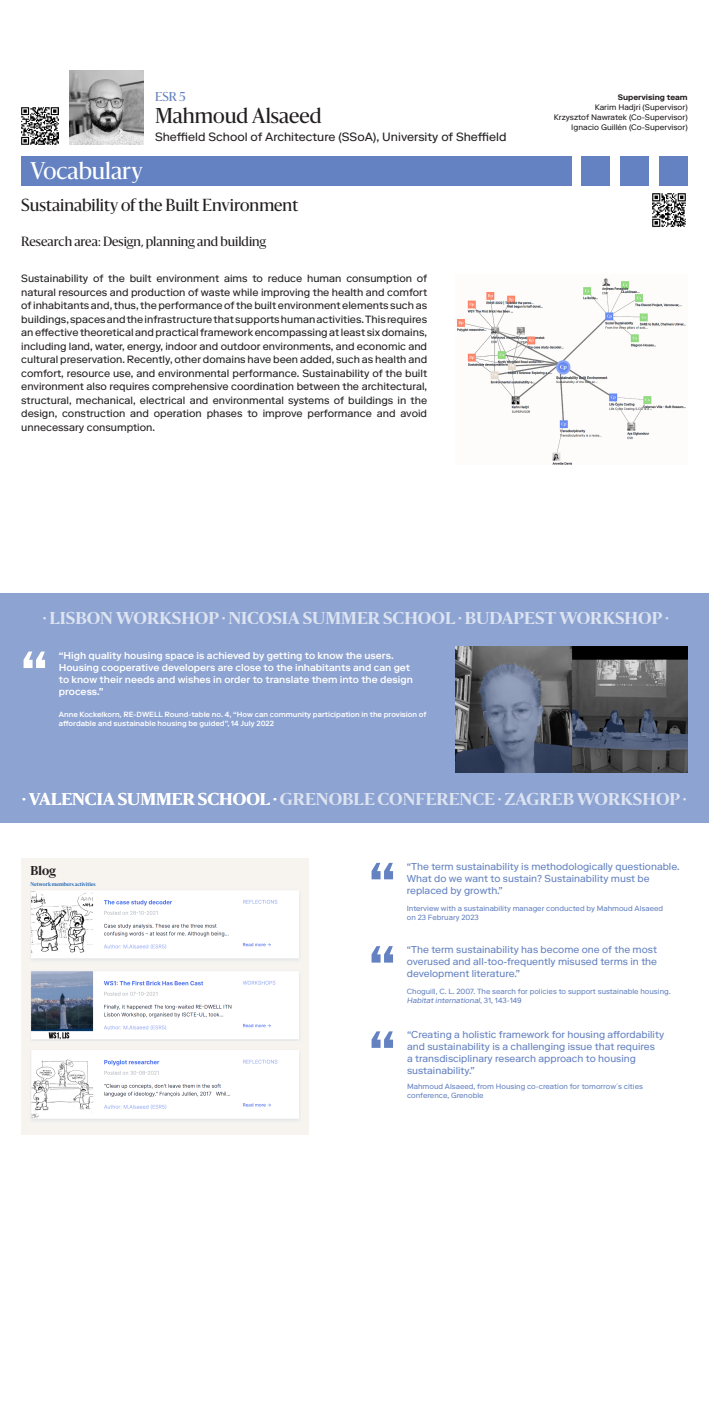
<style>
.page{position:relative;width:709px;height:1418px;background:#fff}
.page>*{position:absolute;margin:0;border:0;box-sizing:border-box;transform-origin:0 0}
.Cometres_blaves{font:700 50px "Riforma LL";color:#6482c1}
.Cometes_blanques{font:700 50px "Riforma LL";color:#fff}
.t1{font:22.5px "Sanomat";color:#fff}
.t2{font:20px "Sanomat";color:#231f20}
.t3{font:16.25px "Sanomat";color:#231f20}
.t4{font:700 16px "Sanomat";color:#fff;scale:1.08 1}
.t5{font:12.5px "Sanomat";color:#231f20}
.departament_ESR{font:12px "Riforma LL";color:#231f20}
.t6{font:12px "Sanomat";color:#6482c1}
.t7{font:700 12px "Sanomat";color:#231f20}
.Text_esrs{font:10.5px/13.5px "Riforma LL";color:#231f20;text-align:justify}
.Destacat_inferior{font:10px/12px "Riforma LL";color:#6482c1}
.Destacar_blanc{font:500 10px/12px "Riforma LL";color:#fff}
.t8{font:8px "Riforma LL";color:#231f20}
.t9{font:700 8px "Riforma LL";color:#231f20}
.autor_destacat_blau{font:7.5px/9px "Riforma LL";color:#6482c1}
.Autor_destacat_blanc{font:500 7.5px/9px "Riforma LL";color:#fff}
.t10{font:700 5px "Sanomat";color:#2a6cb5}
.s1{font-style:italic}
</style>
<div class="page">
<div style="left:0;top:593px;width:709px;height:229px;background:#8da3d1"></div>
<div style="left:21px;top:156px;width:550px;height:29px;background:#6482c1"></div>
<div style="left:620px;top:156px;width:29px;height:29px;background:#6482c1"></div>
<div style="left:581px;top:156px;width:29px;height:29px;background:#6482c1"></div>
<div style="left:659px;top:156px;width:28px;height:29px;background:#6482c1"></div>
<img style="left:70px;top:71px;width:74px;height:74px">
<img style="left:21px;top:107px;width:38px;height:38px">
<img style="left:457px;top:278px;width:229px;height:186px">
<div style="left:21px;top:858px;width:287px;height:276px;background:#f7f4f0"></div>
<img style="left:31px;top:891px;width:269px;height:149px">
<img style="left:31px;top:1050px;width:269px;height:71px">
<img style="left:652px;top:193px;width:34px;height:34px">
<img style="left:455px;top:646px;width:233px;height:126px">
<p class="t6" style="left:155px;top:88px;width:32px">ESR 5</p>
<p class="t2" style="left:155px;top:101px;width:168px">Mahmoud Alsaeed</p>
<p class="t1" style="left:30px;top:154px;width:114px">Vocabulary</p>
<p class="departament_ESR" style="left:155px;top:129px;width:353px">Sheffield School of Architecture (SSoA), University of Sheffield</p>
<p class="t3" style="left:21px;top:193px;width:278px">Sustainability of the Built Environment</p>
<p class="t5" style="left:21px;top:232px;width:246px">Research area: Design, planning and building</p>
<p class="Text_esrs" style="left:21px;top:272px;width:407px">Sustainability of the built environment aims to reduce human consumption of natural resources and production of waste while improving the health and comfort of inhabitants and, thus, the performance of the built environment elements such as buildings, spaces and the infrastructure that supports human activities. This requires an effective theoretical and practical framework encompassing at least six domains, including land, water, energy, indoor and outdoor environments, and economic and cultural preservation. Recently, other domains have been added, such as health and comfort, resource use, and environmental performance. Sustainability of the built environment also requires comprehensive coordination between the architectural, structural, mechanical, electrical and environmental systems of buildings in the design, construction and operation phases to improve performance and avoid unnecessary consumption.</p>
<p class="t9" style="left:617px;top:92px;width:71px">Supervising team</p>
<p class="t8" style="left:594px;top:102px;width:94px">Karim Hadjri (Supervisor)</p>
<p class="t8" style="left:554px;top:112px;width:135px">Krzysztof Nawratek (Co-Supervisor)</p>
<p class="t8" style="left:571px;top:122px;width:118px">Ignacio Guillén (Co-Supervisor)</p>
<h3 class="t4" style="left:43px;top:605px;width:581px">· LISBON WORKSHOP · NICOSIA SUMMER SCHOOL · BUDAPEST WORKSHOP ·</h3>
<p class="Cometes_blanques" style="left:21px;top:636px;width:28px">“</p>
<p class="Destacar_blanc" style="left:59px;top:649px;width:355px">“High quality housing space is achieved by getting to know the users.<br>Housing cooperative developers are close to the inhabitants and can get to know their needs and wishes in order to translate them into the design</p>
<p class="Destacar_blanc" style="left:59px;top:685px;width:46px">process.”</p>
<p class="Autor_destacat_blanc" style="left:59px;top:709px;width:369px">Anne Kockelkorn, RE-DWELL Round-table no. 4, “How can community participation in the provision of affordable and sustainable housing be guided”, 14 July 2022</p>
<p class="t4" style="left:22px;top:787px;width:617px">· VALENCIA SUMMER SCHOOL · GRENOBLE CONFERENCE · ZAGREB WORKSHOP ·</p>
<p class="t7" style="left:31px;top:861px;width:27px">Blog</p>
<p class="t10" style="left:31px;top:880px;width:67px">Network members activities</p>
<p class="Cometres_blaves" style="left:369px;top:848px;width:28px">“</p>
<p class="Destacat_inferior" style="left:407px;top:860px;width:274px">“The term sustainability is methodologically questionable.<br>What do we want to sustain? Sustainability must be</p>
<p class="Destacat_inferior" style="left:407px;top:884px;width:97px">replaced by growth.”</p>
<p class="autor_destacat_blau" style="left:407px;top:903px;width:258px">Interview with a sustainability manager conducted by Mahmoud Alsaeed on 23 February 2023</p>
<p class="Cometres_blaves" style="left:369px;top:931px;width:28px">“</p>
<p class="Destacat_inferior" style="left:407px;top:943px;width:252px">“The term sustainability has become one of the most overused and all-too-frequently misused terms in the</p>
<p class="Destacat_inferior" style="left:407px;top:967px;width:115px">development literature.”</p>
<p class="autor_destacat_blau" style="left:407px;top:987px;width:265px">Choguill, C. L. 2007. The search for policies to support sustainable housing.<br><span class="s1">Habitatinternational</span>, 3 1 , 1 4 3 - 1 4 9</p>
<p class="Cometres_blaves" style="left:369px;top:1016px;width:28px">“</p>
<p class="Destacat_inferior" style="left:407px;top:1028px;width:259px">“Creating a holistic framework for housing affordability and sustainability is a challenging issue that requires<br>a transdisciplinary research approach to housing</p>
<p class="Destacat_inferior" style="left:407px;top:1064px;width:69px">sustainability.”</p>
<p class="autor_destacat_blau" style="left:407px;top:1082px;width:237px">Mahmoud Alsaeed, from Housing co-creation for tomorrow´s cities conference, Grenoble</p>
</div>
